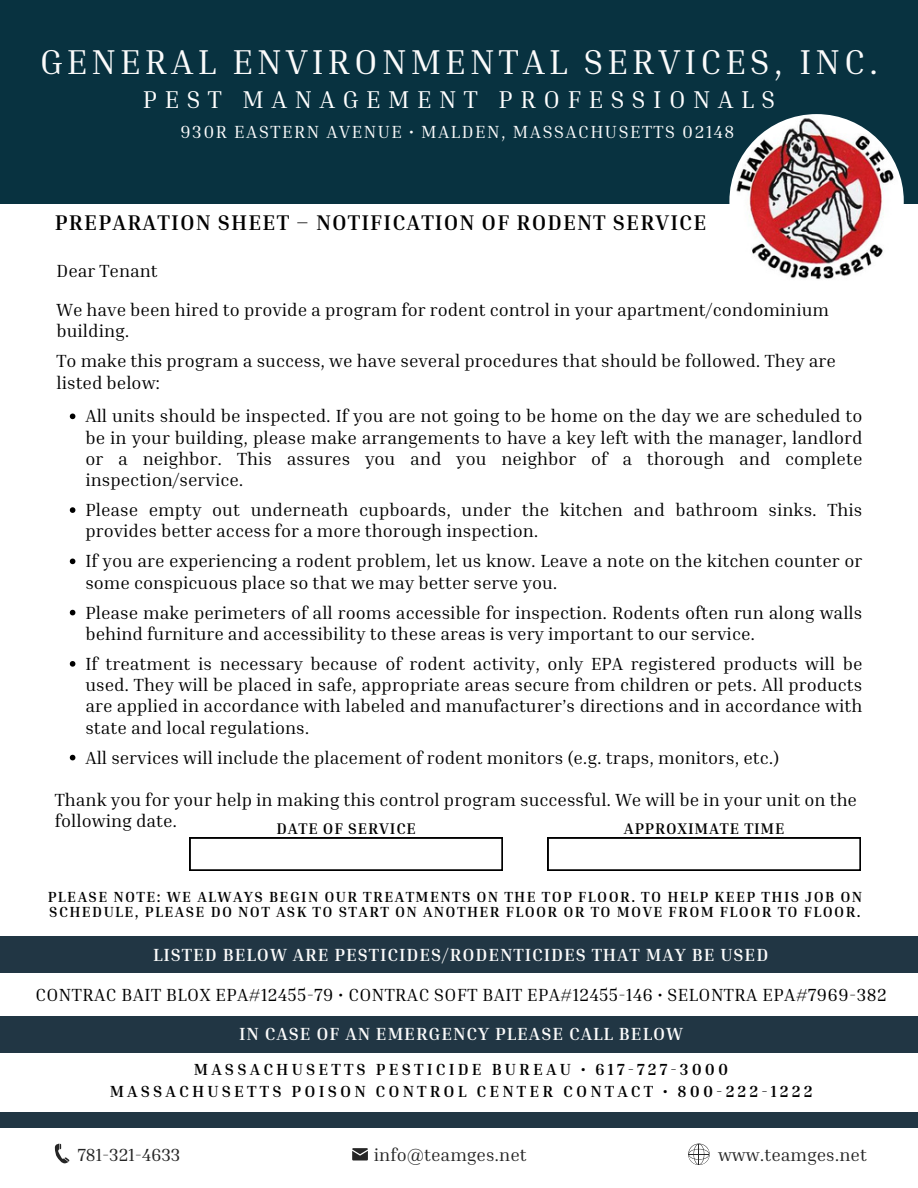
<style>
.page{position:relative;width:918px;height:1188px;background:#fff}
.page>*{position:absolute;margin:0;border:0;box-sizing:border-box;transform-origin:0 0}
.t1{font:35.4px "Inria Serif";letter-spacing:.12em;color:#fbfbfb}
.t2{font:24.9px "Inria Serif";letter-spacing:.305em;color:#fff}
.t3{font:700 21.75px "Inria Serif";letter-spacing:.05em;color:#000}
.t4{font:18px/21.3px "Inria Serif";color:#000}
.t5{font:700 18px "Inria Serif";letter-spacing:.05em;color:#fbfbfb}
.t6{font:18px "Inria Serif";letter-spacing:.025em;color:#000}
.t7{font:18px "Inria Serif";letter-spacing:.085em;color:#fbfbfb}
.t8{font:18px "Inria Serif";color:#252525}
.t9{font:700 16.5px "Inria Serif";letter-spacing:.19em;color:#000}
.t10{font:700 15.75px "Inria Serif";letter-spacing:.05em;color:#000}
.t11{font:700 15px/14.7px "Inria Serif";letter-spacing:.09em;color:#000}
</style>
<div class="page">
<div style="left:0;top:0;width:918px;height:204px;background:#083240"></div>
<div style="left:0;top:1113px;width:918px;height:15px;background:#213644"></div>
<img style="left:729px;top:114px;width:175px;height:174px;border-radius:50%">
<svg style="left:352px;top:1148px;width:16px;height:13px"></svg>
<svg style="left:55px;top:1144px;width:14px;height:20px"></svg>
<svg style="left:688px;top:1144px;width:22px;height:21px"></svg>
<svg style="left:70px;top:414px;width:5px;height:5px"></svg>
<svg style="left:70px;top:507px;width:5px;height:6px"></svg>
<svg style="left:70px;top:559px;width:5px;height:5px"></svg>
<svg style="left:70px;top:610px;width:5px;height:5px"></svg>
<svg style="left:70px;top:661px;width:5px;height:6px"></svg>
<svg style="left:70px;top:755px;width:5px;height:5px"></svg>
<svg style="left:190px;top:838px;width:312px;height:32px"></svg>
<svg style="left:548px;top:838px;width:312px;height:32px"></svg>
<div style="left:0;top:936px;width:918px;height:37px;background:#213644"></div>
<div style="left:0;top:1016px;width:918px;height:37px;background:#213644"></div>
<p class="t1" style="left:40px;top:40px;width:840px">GENERAL ENVIRONMENTAL SERVICES, INC.</p>
<p class="t2" style="left:143px;top:84px;width:634px">PEST MANAGEMENT PROFESSIONALS</p>
<p class="t7" style="left:180px;top:120px;width:555px">930R EASTERN AVENUE • MALDEN, MASSACHUSETTS 02148</p>
<p class="t3" style="left:55px;top:209px;width:653px">PREPARATION SHEET – NOTIFICATION OF RODENT SERVICE</p>
<p class="t4" style="left:57px;top:260px;width:103px">Dear Tenant</p>
<p class="t4" style="left:57px;top:299px;width:774px">We have been hired to provide a program for rodent control in your apartment/condominium building.</p>
<p class="t4" style="left:57px;top:350px;width:781px">To make this program a success, we have several procedures that should be followed. They are listed below:</p>
<p class="t4" style="left:85px;top:405px;width:779px;text-align:justify">All units should be inspected. If you are not going to be home on the day we are scheduled to be in your building, please make arrangements to have a key left with the manager, landlord or a neighbor. This assures you and you neighbor of a thorough and complete inspection/service.</p>
<p class="t4" style="left:85px;top:499px;width:779px">Please empty out underneath cupboards, under the kitchen and bathroom sinks. This provides better access for a more thorough inspection.</p>
<p class="t4" style="left:85px;top:550px;width:779px">If you are experiencing a rodent problem, let us know. Leave a note on the kitchen counter or some conspicuous place so that we may better serve you.</p>
<p class="t4" style="left:85px;top:601px;width:779px">Please make perimeters of all rooms accessible for inspection. Rodents often run along walls behind furniture and accessibility to these areas is very important to our service.</p>
<p class="t4" style="left:85px;top:652px;width:779px;text-align:justify">If treatment is necessary because of rodent activity, only EPA registered products will be used. They will be placed in safe, appropriate areas secure from children or pets. All products are applied in accordance with labeled and manufacturer’s directions and in accordance with state and local regulations.</p>
<p class="t4" style="left:85px;top:746px;width:696px">All services will include the placement of rodent monitors (e.g. traps, monitors, etc.)</p>
<p class="t4" style="left:55px;top:789px;width:804px">Thank you for your help in making this control program successful. We will be in your unit on the following date.</p>
<p class="t10" style="left:276px;top:818px;width:141px">DATE OF SERVICE</p>
<p class="t10" style="left:624px;top:818px;width:162px">APPROXIMATE TIME</p>
<p class="t11" style="left:48px;top:889px;width:816px">PLEASE NOTE: WE ALWAYS BEGIN OUR TREATMENTS ON THE TOP FLOOR. TO HELP KEEP THIS JOB ON<br>SCHEDULE, PLEASE DO NOT ASK TO START ON ANOTHER FLOOR OR TO MOVE FROM FLOOR TO FLOOR.</p>
<p class="t5" style="left:153px;top:943px;width:617px">LISTED BELOW ARE PESTICIDES/RODENTICIDES THAT MAY BE USED</p>
<p class="t6" style="left:35px;top:984px;width:853px">CONTRAC BAIT BLOX EPA#12455-79 • CONTRAC SOFT BAIT EPA#12455-146 • SELONTRA EPA#7969-382</p>
<p class="t5" style="left:239px;top:1023px;width:445px">IN CASE OF AN EMERGENCY PLEASE CALL BELOW</p>
<p class="t9" style="left:194px;top:1059px;width:536px">MASSACHUSETTS PESTICIDE BUREAU • 617-727-3000</p>
<p class="t9" style="left:110px;top:1081px;width:704px">MASSACHUSETTS POISON CONTROL CENTER CONTACT • 800-222-1222</p>
<p class="t8" style="left:78px;top:1143px;width:104px">781-321-4633</p>
<p class="t8" style="left:374px;top:1143px;width:154px">info@teamges.net</p>
<p class="t8" style="left:718px;top:1143px;width:151px">www.teamges.net</p>
</div>
